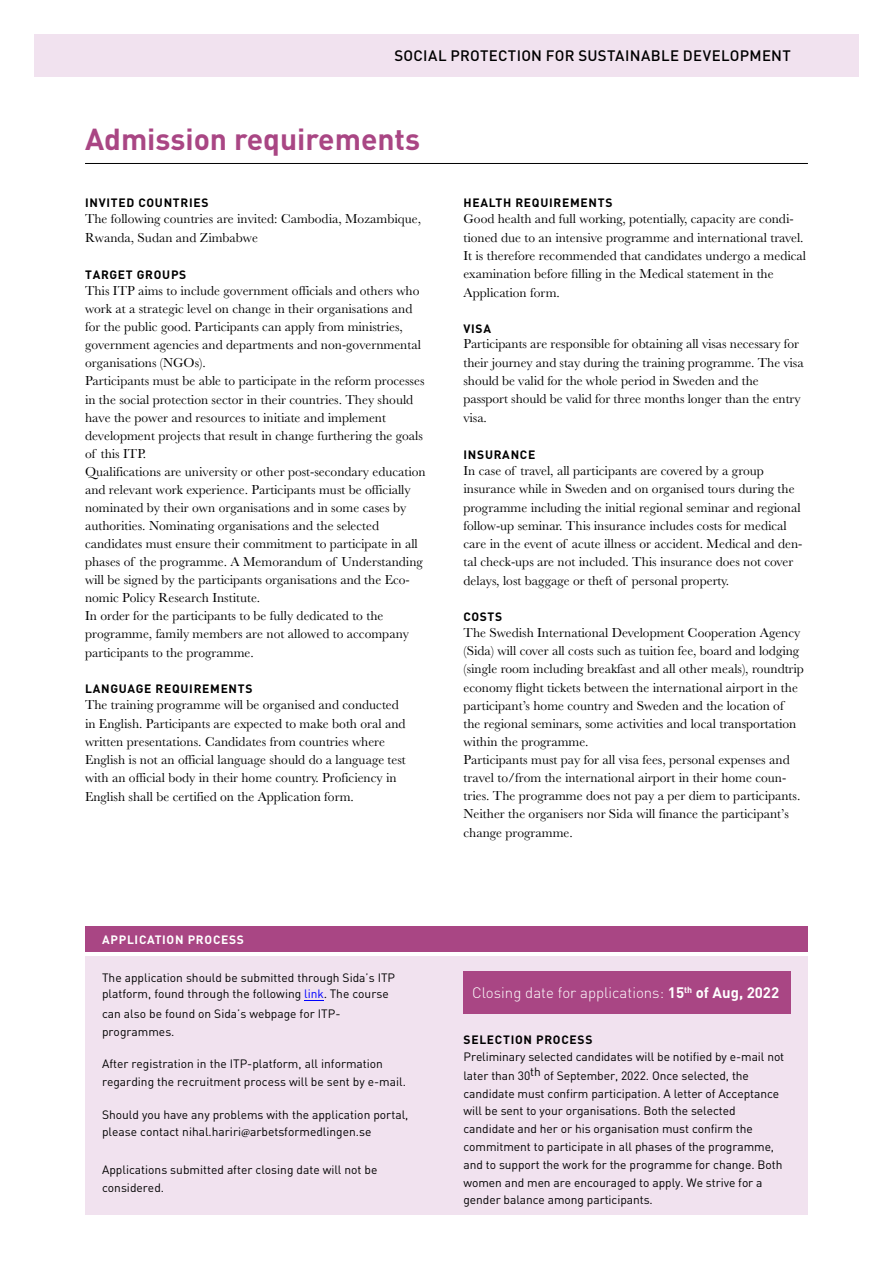
<style>
.page{position:relative;width:893px;height:1263px;background:#fff}
.page>*{position:absolute;margin:0;border:0;box-sizing:border-box;transform-origin:0 0}
.UnderRubrik_1{font:700 30px "DIN Pro";color:#a94684}
.t1{font:500 15px "DIN Pro";letter-spacing:.02em;color:#000}
.t2{font:300 15px "DIN Pro";color:#fff}
.Brödtext__indrag{font:13.5px/18.1px "Baskerville MT Std";color:#000}
.Brödtext{font:13.5px/18px "Baskerville MT Std";color:#000}
.Faktatext{font:12px/17.7px "DIN Pro";letter-spacing:-.005em;color:#000}
.Faktatext-2{font:12px/18px "DIN Pro";color:#000}
.Brödtext-2{font:700 12px "DIN Pro";letter-spacing:.06em;color:#000}
.Brödtext__indrag-2{font:700 12px "DIN Pro";letter-spacing:.06em;color:#000}
.Fakta_rubrik{font:700 12px "DIN Pro";letter-spacing:.06em;color:#fff}
.s1{color:#00f}
.s2{font-family:"Minion Pro"}
.s3{font-style:inherit}
.s4{font-weight:700}
</style>
<div class="page">
<div style="left:85px;top:956px;width:723px;height:259px;background:#f1e2ef"></div>
<div style="left:85px;top:927px;width:723px;height:25px;background:#a94684"></div>
<div style="left:34px;top:34px;width:825px;height:43px;background:#f1e2ef"></div>
<hr style="left:85px;top:163px;width:723px;height:1px;background:#000">
<div style="left:463px;top:971px;width:328px;height:42px;background:#a94684"></div>
<svg style="left:304px;top:1000px;width:20px;height:1px"></svg>
<p class="t1" style="left:394px;top:45px;width:398px">SOCIAL PROTECTION FOR SUSTAINABLE DEVELOPMENT</p>
<h1 class="UnderRubrik_1" style="left:85px;top:119px;width:337px">Admission requirements</h1>
<p class="Brödtext-2" style="left:85px;top:194px;width:125px">INVITED COUNTRIES</p>
<p class="Brödtext" style="left:85px;top:209px;width:338px;line-height:18.8px">The following countries are invited: Cambodia, Mozambique,<br>Rwanda, Sudan and Zimbabwe</p>
<p class="Brödtext-2" style="left:85px;top:266px;width:103px">TARGET GROUPS</p>
<p class="Brödtext" style="left:85px;top:282px;width:342px">This ITP aims to include government officials and others who work at a strategic level on change in their organisations and for the public good. Participants can apply from ministries, government agencies and departments and non-governmental organisations (NGOs).<br>Participants must be able to participate in the reform processes in the social protection sector in their countries. They should have the power and resources to initiate and implement development projects that result in change furthering the goals of this ITP.<br>Qualifications are university or other post-secondary education and relevant work experience. Participants must be officially nominated by their own organisations and in some cases by authorities. Nominating organisations and the selected candidates must ensure their commitment to participate in all phases of the programme. A Memorandum of Understanding will be signed by the participants organisations and the Eco&shy;nomic Policy Research Institute.<br>In order for the participants to be fully dedicated to the programme, family members are not allowed to accompany participants to the programme.</p>
<p class="Brödtext-2" style="left:85px;top:680px;width:169px">LANGUAGE REQUIREMENTS</p>
<p class="Brödtext" style="left:85px;top:696px;width:322px">The training programme will be organised and conducted in English. Participants are expected to make both oral and written presentations. Candidates from countries where English is not an official language should do a language test with an official body in their home country. Proficiency in English shall be certified on the Application form.</p>
<p class="Brödtext__indrag-2" style="left:464px;top:194px;width:150px">HEALTH REQUIREMENTS</p>
<p class="Brödtext__indrag" style="left:463px;top:210px;width:344px">Good health and full working, potentially, capacity are condi&shy;tioned due to an intensive programme and international travel.<br>It is therefore recommended that candidates undergo a medical examination before filling in the Medical statement in the Application form.</p>
<p class="Brödtext__indrag-2" style="left:464px;top:320px;width:29px">VISA</p>
<p class="Brödtext__indrag" style="left:463px;top:335px;width:342px">Participants are responsible for obtaining all visas necessary for their journey and stay during the training programme. The visa should be valid for the whole period in Sweden and the passport should be valid for three months longer than the entry visa.</p>
<p class="Brödtext__indrag-2" style="left:464px;top:446px;width:73px">INSURANCE</p>
<p class="Brödtext__indrag" style="left:463px;top:462px;width:340px">In case of travel, all participants are covered by a group insurance while in Sweden and on organised tours during the programme including the initial regional seminar and regional follow-up seminar. This insurance includes costs for medical care in the event of acute illness or accident. Medical and den&shy;tal check-ups are not included. This insurance does not cover delays, lost baggage or theft of personal property.</p>
<p class="Brödtext__indrag-2" style="left:464px;top:608px;width:40px">COSTS</p>
<p class="Brödtext__indrag" style="left:463px;top:624px;width:342px">The Swedish International Development Cooperation Agency (Sida) will cover all costs such as tuition fee, board and lodging (single room including breakfast and all other meals), roundtrip economy flight tickets between the international airport in the participant’s home country and Sweden and the location of the regional seminars, some activities and local transportation within the programme.<br>Participants must pay for all visa fees, personal expenses and travel to/from the international airport in their home coun&shy;tries. The programme does not pay a per diem to participants.<br>Neither the organisers nor Sida will finance the participant’s change programme.</p>
<h2 class="Fakta_rubrik" style="left:102px;top:931px;width:143px">APPLICATION PROCESS</h2>
<p class="Faktatext-2" style="left:102px;top:968px;width:295px;line-height:17px">The application should be submitted through Sida’s ITP platform, found through the following <span class="s1">link</span><span class="s2">.</span> The course</p>
<p class="Faktatext-2" style="left:102px;top:1004px;width:240px">can also be found on Sida’s webpage for ITP&shy;programmes.</p>
<p class="Faktatext-2" style="left:102px;top:1054px;width:305px">After registration in the ITP-platform, all information regarding the recruitment process will be sent by e-mail.</p>
<p class="Faktatext-2" style="left:102px;top:1106px;width:308px;line-height:17px">Should you have any problems with the application portal, please contact <span class="s3">nihal.hariri</span><span class="s2">@</span><span class="s3">arbetsformedlingen.se</span></p>
<p class="Faktatext-2" style="left:102px;top:1160px;width:277px">Applications submitted after closing date will not be considered.</p>
<p class="t2" style="left:472px;top:982px;width:309px">Closing date for applications: <span class="s4">15</span><sup>th</sup> <span class="s4">of Aug, 2022</span></p>
<p class="Faktatext" style="left:463px;top:1029px;width:322px"><span class="s4">SELECTION PROCESS<br></span>Preliminary selected candidates will be notified by e-mail not</p>
<p class="Faktatext" style="left:463px;top:1066px;width:320px">later than 30th of September, 2022. Once selected, the candidate must confirm participation. A letter of Acceptance will be sent to your organisations. Both the selected candidate and her or his organisation must confirm the commitment to participate in all phases of the programme, and to support the work for the programme for change. Both women and men are encouraged to apply. We strive for a gender balance among participants.</p>
</div>
